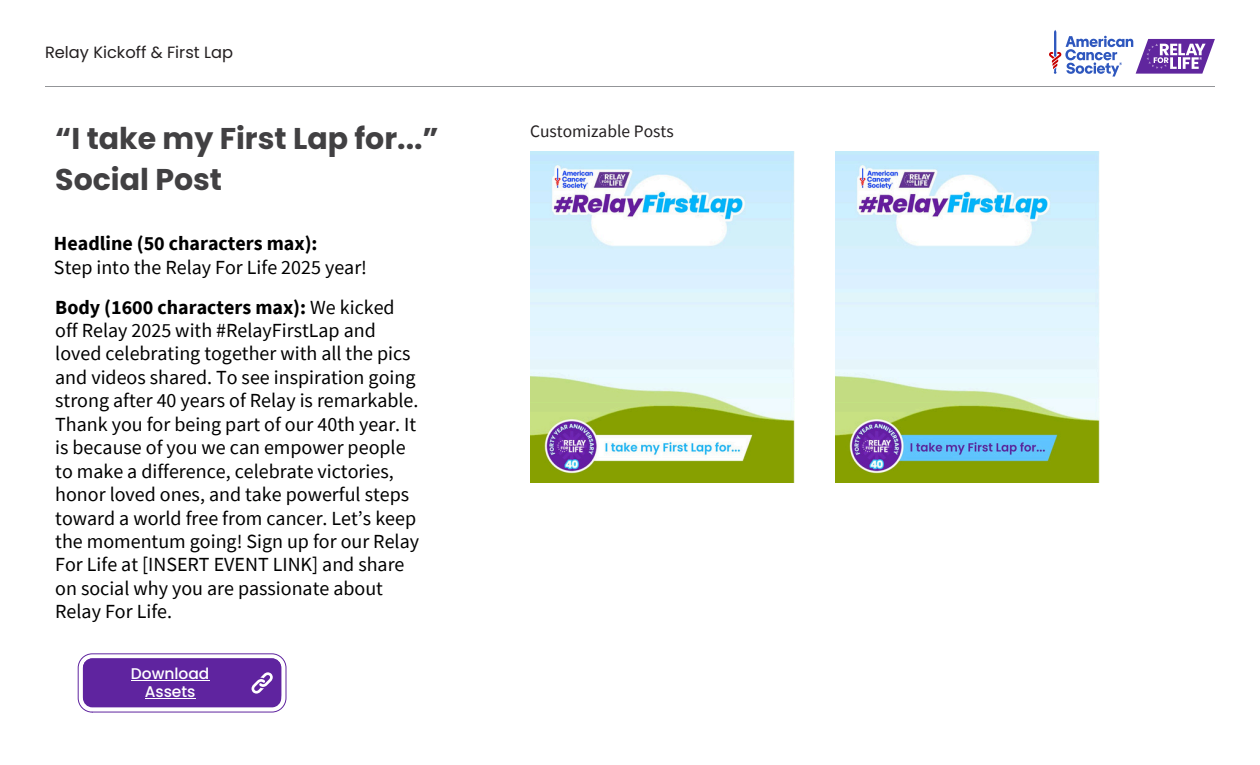
<style>
.page{position:relative;width:1260px;height:765px;background:#fff}
.page>*{position:absolute;margin:0;border:0;box-sizing:border-box;transform-origin:0 0}
.t1{font:700 30px/41.2px "Poppins";color:#414042}
.t2{font:20px/23.5px "Source Sans Pro";color:#000}
.t3{font:17.5px "Source Sans Pro";color:#231f20}
.t4{font:16.25px "Poppins";color:#231f20}
.t5{font:500 15.5px "Poppins";color:#fff}
.s1{font-weight:700}
</style>
<div class="page">
<hr style="left:45px;top:86px;width:1170px;height:1px;background:#939598">
<svg style="left:1049px;top:30px;width:166px;height:47px"></svg>
<img style="left:530px;top:152px;width:265px;height:330px">
<img style="left:835px;top:152px;width:265px;height:330px">
<div style="left:78px;top:653px;width:208px;height:60px;border:1px solid #fff;border-radius:14px"></div>
<div style="left:83px;top:659px;width:198px;height:48px;background:#5f249f;border-radius:9px"></div>
<svg style="left:83px;top:658px;width:198px;height:36px"></svg>
<hr style="left:131px;top:680px;width:78px;height:1px;background:#fff">
<hr style="left:145px;top:698px;width:51px;height:1px;background:#fff">
<h2 class="t4" style="left:45px;top:41px;width:190px">Relay Kickoff &amp; First Lap</h2>
<h3 class="t1" style="left:55px;top:118px;width:385px">“I take my First Lap for...”<br>Social Post</h3>
<p class="t2" style="left:54px;top:231px;width:315px"><span class="s1">Headline (50 characters max):<br></span>Step into the Relay For Life 2025 year!</p>
<h1 class="t2" style="left:55px;top:295px;width:365px"><span class="s1">Body (1600 characters max):</span> We kicked off Relay 2025 with #RelayFirstLap and loved celebrating together with all the pics and videos shared. To see inspiration going strong after 40 years of Relay is remarkable.<br>Thank you for being part of our 40th year. It is because of you we can empower people to make a difference, celebrate victories, honor loved ones, and take powerful steps toward a world free from cancer. Let’s keep the momentum going! Sign up for our Relay For Life at [INSERT EVENT LINK] and share on social why you are passionate about Relay For Life.</h1>
<p class="t5" style="left:131px;top:663px;width:80px">Download</p>
<p class="t5" style="left:145px;top:681px;width:52px">Assets</p>
<p class="t3" style="left:530px;top:120px;width:145px">Customizable Posts</p>
</div>
